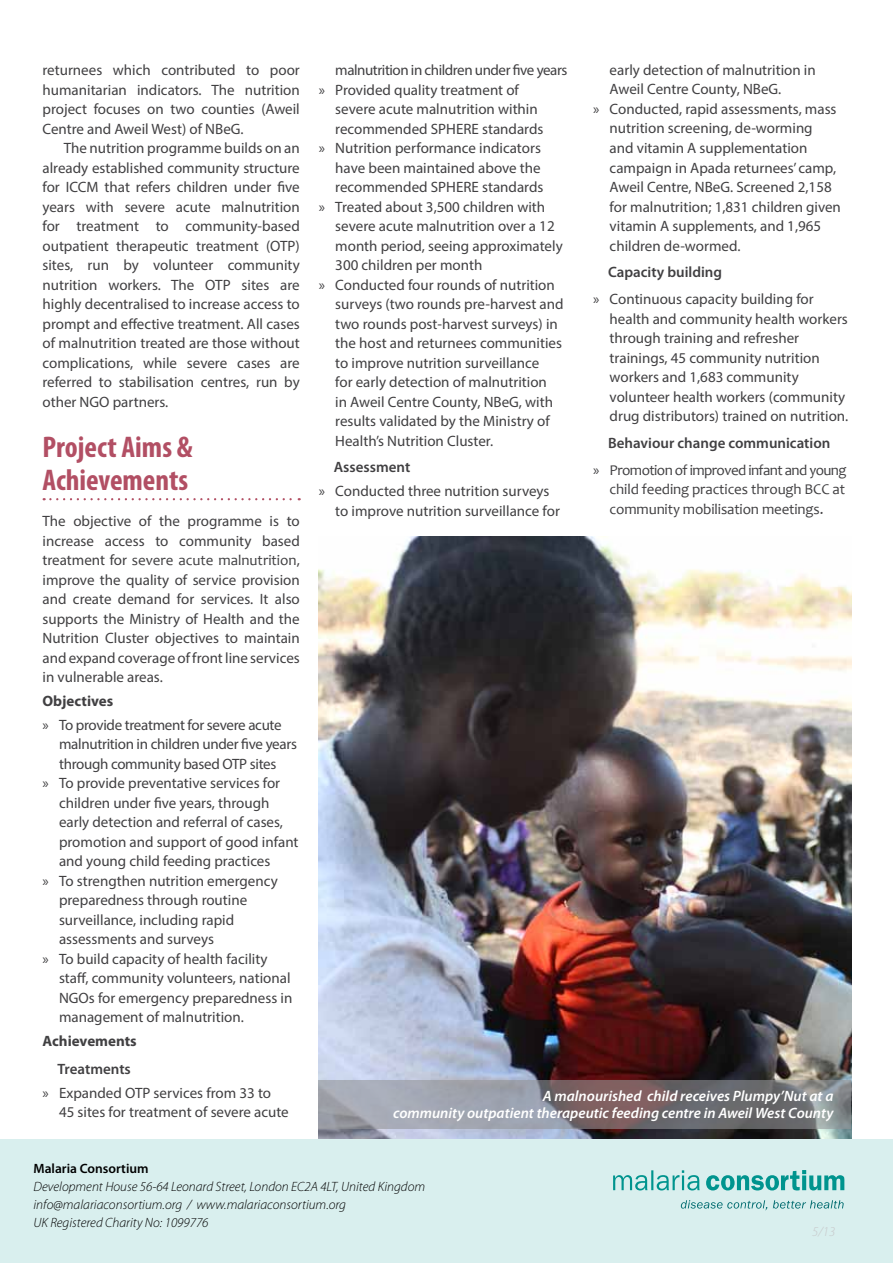
<style>
.page{position:relative;width:893px;height:1263px;background:#fff}
.page>*{position:absolute;margin:0;border:0;box-sizing:border-box;transform-origin:0 0}
.t1{font:700 condensed 30px/33px "Myriad Pro";color:#b24f64}
.t2{font:15px/19.5px "Myriad Pro";color:#414042}
.t3{font:15px/19.5px "Candara";letter-spacing:-.01em;color:#414042;text-align:justify}
.t4{font:italic 600 15px/17.2px "Myriad Pro";color:#fff;text-align:right}
.t5{font:15px "Myriad Pro";letter-spacing:-.02em;color:#414042}
.t6{font:600 15px "Myriad Pro";color:#414042}
.t7{font:15px "Myriad Pro";letter-spacing:-.03em;color:#414042}
.t8{font:700 15px "Myriad Pro";color:#414042}
.t9{font:italic 300 13.5px/18px "Myriad Pro";color:#000}
.t10{font:600 13.5px "Myriad Pro";color:#000}
.t11{font:italic 300 13.5px "Myriad Pro";color:#c7c8ca}
.s1{font-family:"Myriad Pro"}
</style>
<div class="page">
<img style="left:319px;top:537px;width:532px;height:603px">
<div style="left:0;top:1140px;width:893px;height:123px;background:#d9efee"></div>
<svg style="left:319px;top:1080px;width:532px;height:48px;background:#87858b"></svg>
<svg style="left:613px;top:1170px;width:231px;height:20px"></svg>
<svg style="left:681px;top:1200px;width:163px;height:10px"></svg>
<svg style="left:44px;top:498px;width:256px;height:2px"></svg>
<p class="t2" style="left:43px;top:60px;width:259px;text-align:justify">returnees which contributed to poor humanitarian indicators. The nutrition project focuses on two counties (Aweil Centre and Aweil West) of NBeG.</p>
<p class="t2" style="left:43px;top:138px;width:259px;text-align:justify;text-indent:21px">The nutrition programme builds on an already established community structure for ICCM that refers children under five years with severe acute malnutrition for treatment to community-based outpatient therapeutic treatment (OTP) sites, run by volunteer community nutrition workers. The OTP sites are highly decentralised to increase access to prompt and effective treatment. All cases of malnutrition treated are those without complications, while severe cases are referred to stabilisation centres, run by other NGO partners.</p>
<h1 class="t1" style="left:43px;top:429px;width:152px">Project Aims &amp;<br>Achievements</h1>
<p class="t2" style="left:43px;top:511px;width:259px">The objective of the programme is to increase access to community based</p>
<p class="t3" style="left:43px;top:550px;width:259px"><span class="s1">treatment for</span> severe acute malnutrition<span class="s1">,</span></p>
<p class="t2" style="left:43px;top:570px;width:259px;text-align:justify">improve the quality of service provision and create demand for services. It also supports the Ministry of Health and the Nutrition Cluster objectives to maintain and expand coverage of front line services in vulnerable areas.</p>
<p class="t8" style="left:43px;top:691px;width:72px">Objectives</p>
<p class="t5" style="left:43px;top:715px;width:241px">» To provide treatment for severe acute</p>
<p class="t5" style="left:59px;top:735px;width:239px">malnutrition in children under five years</p>
<p class="t5" style="left:59px;top:754px;width:219px">through community based OTP sites</p>
<p class="t2" style="left:43px;top:773px;width:239px">» To provide preventative services for</p>
<p class="t2" style="left:59px;top:793px;width:212px">children under five years, through</p>
<p class="t2" style="left:59px;top:812px;width:225px">early detection and referral of cases,</p>
<p class="t2" style="left:59px;top:832px;width:241px">promotion and support of good infant</p>
<p class="t2" style="left:59px;top:851px;width:213px">and young child feeding practices</p>
<p class="t2" style="left:43px;top:871px;width:237px">» To strengthen nutrition emergency</p>
<p class="t2" style="left:59px;top:890px;width:190px">preparedness through routine</p>
<p class="t2" style="left:59px;top:910px;width:177px">surveillance, including rapid</p>
<p class="t2" style="left:59px;top:929px;width:157px">assessments and surveys</p>
<p class="t2" style="left:43px;top:949px;width:227px">» To build capacity of health facility</p>
<p class="t2" style="left:59px;top:968px;width:233px">staff, community volunteers, national</p>
<p class="t2" style="left:59px;top:988px;width:235px">NGOs for emergency preparedness in</p>
<p class="t2" style="left:59px;top:1007px;width:186px">management of malnutrition.</p>
<p class="t8" style="left:43px;top:1031px;width:96px">Achievements</p>
<p class="t6" style="left:58px;top:1059px;width:75px">Treatments</p>
<p class="t2" style="left:59px;top:1083px;width:231px;text-indent:-16px">» Expanded OTP services from 33 to<br>45 sites for treatment of severe acute</p>
<p class="t7" style="left:335px;top:61px;width:234px">malnutrition in children under five years</p>
<p class="t2" style="left:319px;top:79px;width:202px">» Provided quality treatment of</p>
<p class="t2" style="left:335px;top:99px;width:204px">severe acute malnutrition within</p>
<p class="t2" style="left:335px;top:118px;width:210px">recommended SPHERE standards</p>
<p class="t2" style="left:319px;top:138px;width:224px">» Nutrition performance indicators</p>
<p class="t2" style="left:335px;top:157px;width:207px">have been maintained above the</p>
<p class="t2" style="left:335px;top:177px;width:210px">recommended SPHERE standards</p>
<p class="t2" style="left:319px;top:196px;width:228px">» Treated about 3,500 children with</p>
<p class="t2" style="left:335px;top:216px;width:221px">severe acute malnutrition over a 12</p>
<p class="t2" style="left:335px;top:235px;width:229px">month period, seeing approximately</p>
<p class="t2" style="left:335px;top:255px;width:149px">300 children per month</p>
<p class="t2" style="left:319px;top:274px;width:238px">» Conducted four rounds of nutrition</p>
<p class="t2" style="left:335px;top:294px;width:230px">surveys (two rounds pre-harvest and</p>
<p class="t2" style="left:335px;top:313px;width:224px">two rounds post-harvest surveys) in</p>
<p class="t2" style="left:335px;top:333px;width:228px">the host and returnees communities</p>
<p class="t2" style="left:335px;top:352px;width:206px">to improve nutrition surveillance</p>
<p class="t2" style="left:335px;top:372px;width:213px">for early detection of malnutrition</p>
<p class="t2" style="left:335px;top:391px;width:219px">in Aweil Centre County, NBeG, with</p>
<p class="t2" style="left:335px;top:411px;width:216px">results validated by the Ministry of</p>
<p class="t2" style="left:335px;top:430px;width:159px">Health’s Nutrition Cluster.</p>
<p class="t6" style="left:334px;top:458px;width:78px">Assessment</p>
<p class="t2" style="left:335px;top:481px;width:226px;text-indent:-16px">» Conducted three nutrition surveys to improve nutrition surveillance for</p>
<p class="t2" style="left:610px;top:60px;width:208px">early detection of malnutrition in</p>
<p class="t2" style="left:610px;top:79px;width:173px">Aweil Centre County, NBeG.</p>
<p class="t2" style="left:593px;top:99px;width:245px">» Conducted, rapid assessments, mass</p>
<p class="t2" style="left:610px;top:118px;width:205px">nutrition screening, de-worming</p>
<p class="t2" style="left:610px;top:138px;width:199px">and vitamin A supplementation</p>
<p class="t2" style="left:610px;top:157px;width:228px">campaign in Apada returnees’ camp,</p>
<p class="t2" style="left:610px;top:177px;width:224px">Aweil Centre, NBeG. Screened 2,158</p>
<p class="t2" style="left:610px;top:196px;width:233px">for malnutrition; 1,831 children given</p>
<p class="t2" style="left:610px;top:216px;width:213px">vitamin A supplements, and 1,965</p>
<p class="t2" style="left:610px;top:235px;width:132px">children de-wormed.</p>
<p class="t6" style="left:608px;top:263px;width:115px">Capacity building</p>
<p class="t2" style="left:610px;top:289px;width:240px;text-indent:-16px">» Continuous capacity building for health and community health workers through training and refresher trainings, 45 community nutrition workers and 1,683 community volunteer health workers (community drug distributors) trained on nutrition.</p>
<p class="t6" style="left:608px;top:433px;width:224px">Behaviour change communication</p>
<p class="t3" style="left:610px;top:460px;width:238px;text-indent:-16px"><span class="s1">»</span> Promotion of improved infant and young child feeding practices through BCC at community mobilisation meetings.</p>
<p class="t4" style="left:393px;top:1086px;width:442px">A malnourished child receives Plumpy’Nut at a<br>community outpatient therapeutic feeding centre in Aweil West County</p>
<p class="t10" style="left:34px;top:1159px;width:117px">Malaria Consortium</p>
<p class="t9" style="left:34px;top:1177px;width:393px">Development House 56-64 Leonard Street, London EC2A 4LT, United Kingdom info@malariaconsortium.org / www.malariaconsortium.org<br>UK Registered Charity No: 1099776</p>
<p class="t11" style="left:812px;top:1224px;width:25px">5/13</p>
</div>
